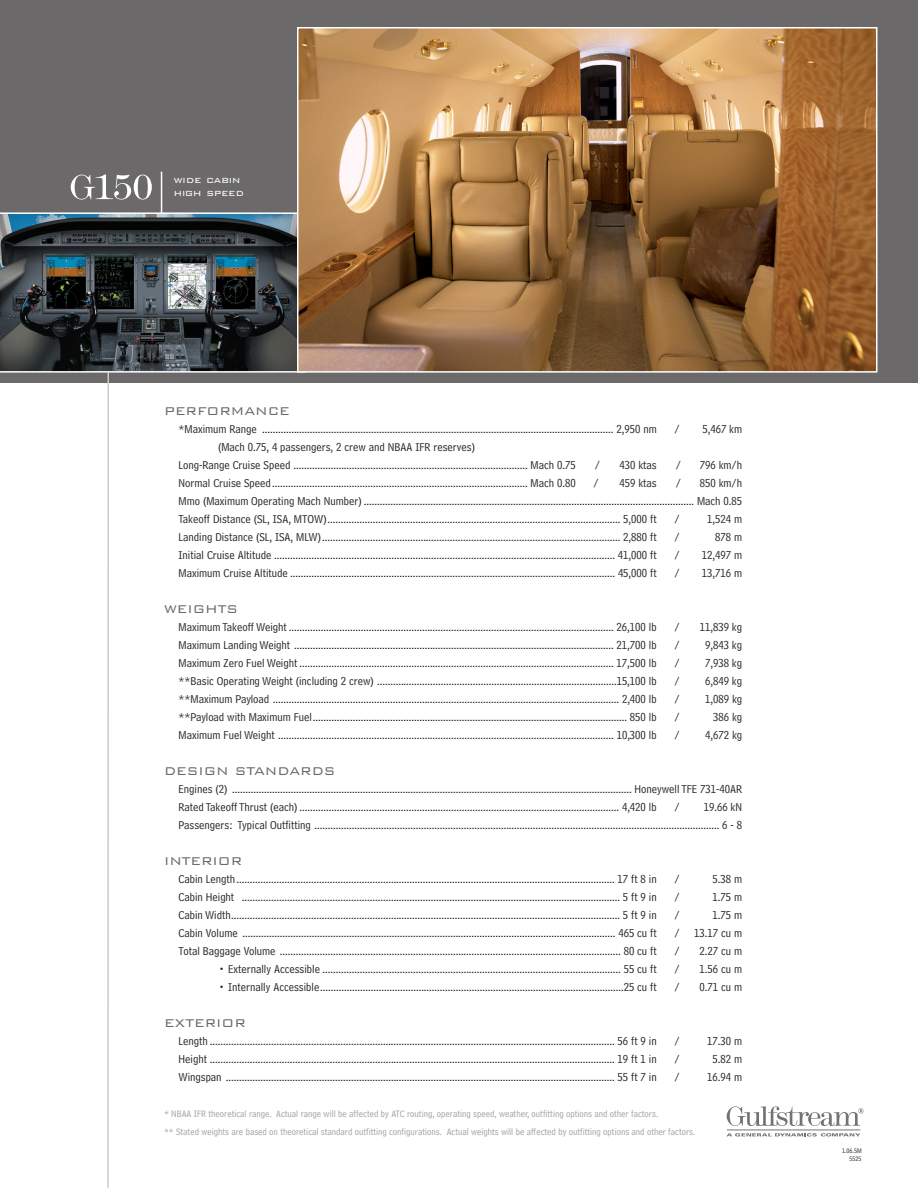
<style>
.page{position:relative;width:918px;height:1188px;background:#fff}
.page>*{position:absolute;margin:0;border:0;box-sizing:border-box;transform-origin:0 0}
.t1{font:300 15px "Bank Gothic BT";color:#6b6969}
.t2{font:12px/18px "Bell Centennial Address";color:#231f20}
.t3{font:300 12px/13.5px "Bank Gothic BT";color:#fff}
.t4{font:9.75px/18px "Bell Centennial Address";color:#9f9e9d}
.t5{font:6.75px/7.5px "Bell Centennial Address";color:#231f20;text-align:right}
</style>
<div class="page">
<div style="left:0;top:0;width:918px;height:382px;background:#6b6969"></div>
<hr style="left:727px;top:1130px;width:133px;height:1px;background:#727471">
<svg style="left:727px;top:1133px;width:133px;height:3px"></svg>
<svg style="left:727px;top:1106px;width:137px;height:20px"></svg>
<hr style="left:107px;top:354px;width:2px;height:834px;background:#cbcbcc">
<svg style="left:0;top:212px;width:297px;height:161px;background:#394145"></svg>
<svg style="left:71px;top:175px;width:81px;height:25px"></svg>
<img style="left:300px;top:30px;width:574px;height:340px">
<div style="left:297px;top:27px;width:580px;height:346px;border:2px solid #fff"></div>
<hr style="left:161px;top:172px;width:1px;height:41px;background:#fff">
<p class="t3" style="left:174px;top:172px;width:72px">wide cabin high speed</p>
<p class="t1" style="left:164px;top:401px;width:127px">PERFORMANCE</p>
<p class="t2" style="left:179px;top:421px;width:480px">*Maximum Range .................................................................................................................................... 2,950 nm</p>
<p class="t2" style="left:674px;top:421px;width:7px">/</p>
<p class="t2" style="left:702px;top:421px;width:41px">5,467 km</p>
<p class="t2" style="left:179px;top:439px;width:399px;text-indent:39px">(Mach 0.75, 4 passengers, 2 crew and NBAA IFR reserves)<br>Long-Range Cruise Speed ........................................................................................ Mach 0.75</p>
<p class="t2" style="left:595px;top:457px;width:7px">/</p>
<p class="t2" style="left:619px;top:457px;width:39px">430 ktas</p>
<p class="t2" style="left:676px;top:457px;width:7px">/</p>
<p class="t2" style="left:700px;top:457px;width:44px">796 km/h</p>
<p class="t2" style="left:179px;top:475px;width:565px;text-align:justify;text-indent:521px">850 km/h Mmo (Maximum Operating Mach Number) ............................................................................................................................ Mach 0.85<br>Takeoff Distance (SL, ISA, MTOW).............................................................................................................. 5,000 ft</p>
<p class="t2" style="left:179px;top:475px;width:399px">Normal Cruise Speed................................................................................................ Mach 0.80</p>
<p class="t2" style="left:593px;top:475px;width:7px">/</p>
<p class="t2" style="left:619px;top:475px;width:39px">459 ktas</p>
<p class="t2" style="left:676px;top:475px;width:7px">/</p>
<p class="t2" style="left:674px;top:511px;width:7px">/</p>
<p class="t2" style="left:707px;top:511px;width:36px">1,524 m</p>
<p class="t2" style="left:179px;top:529px;width:480px">Landing Distance (SL, ISA, MLW)................................................................................................................ 2,880 ft</p>
<p class="t2" style="left:674px;top:529px;width:7px">/</p>
<p class="t2" style="left:715px;top:529px;width:28px">878 m</p>
<p class="t2" style="left:179px;top:547px;width:480px">Initial Cruise Altitude ................................................................................................................................ 41,000 ft</p>
<p class="t2" style="left:674px;top:547px;width:7px">/</p>
<p class="t2" style="left:702px;top:547px;width:42px">12,497 m</p>
<p class="t2" style="left:179px;top:565px;width:480px">Maximum Cruise Altitude .......................................................................................................................... 45,000 ft</p>
<p class="t2" style="left:674px;top:565px;width:7px">/</p>
<p class="t2" style="left:702px;top:565px;width:42px">13,716 m</p>
<p class="t1" style="left:164px;top:599px;width:76px">WEIGHTS</p>
<p class="t2" style="left:179px;top:619px;width:480px">Maximum Takeoff Weight .......................................................................................................................... 26,100 lb</p>
<p class="t2" style="left:674px;top:619px;width:7px">/</p>
<p class="t2" style="left:700px;top:619px;width:44px">11,839 kg</p>
<p class="t2" style="left:179px;top:637px;width:480px">Maximum Landing Weight ........................................................................................................................ 21,700 lb</p>
<p class="t2" style="left:674px;top:637px;width:7px">/</p>
<p class="t2" style="left:705px;top:637px;width:39px">9,843 kg</p>
<p class="t2" style="left:179px;top:655px;width:480px">Maximum Zero Fuel Weight ...................................................................................................................... 17,500 lb</p>
<p class="t2" style="left:674px;top:655px;width:7px">/</p>
<p class="t2" style="left:705px;top:655px;width:39px">7,938 kg</p>
<p class="t2" style="left:179px;top:673px;width:480px">**Basic Operating Weight (including 2 crew) ..........................................................................................15,100 lb</p>
<p class="t2" style="left:674px;top:673px;width:7px">/</p>
<p class="t2" style="left:705px;top:673px;width:39px">6,849 kg</p>
<p class="t2" style="left:179px;top:691px;width:480px">**Maximum Payload .................................................................................................................................. 2,400 lb</p>
<p class="t2" style="left:674px;top:691px;width:7px">/</p>
<p class="t2" style="left:705px;top:691px;width:39px">1,089 kg</p>
<p class="t2" style="left:179px;top:709px;width:480px">**Payload with Maximum Fuel...................................................................................................................... 850 lb</p>
<p class="t2" style="left:674px;top:709px;width:7px">/</p>
<p class="t2" style="left:713px;top:709px;width:31px">386 kg</p>
<p class="t2" style="left:179px;top:727px;width:480px">Maximum Fuel Weight .............................................................................................................................. 10,300 lb</p>
<p class="t2" style="left:674px;top:727px;width:7px">/</p>
<p class="t2" style="left:705px;top:727px;width:39px">4,672 kg</p>
<p class="t1" style="left:164px;top:761px;width:173px">DESIGN STANDARDS</p>
<p class="t2" style="left:179px;top:781px;width:565px">Engines (2) ...................................................................................................................................................... Honeywell TFE 731-40AR<br>Rated Takeoff Thrust (each) ........................................................................................................................ 4,420 lb</p>
<p class="t2" style="left:179px;top:799px;width:565px;text-align:right">19.66 kN<br>Passengers: Typical Outfitting ........................................................................................................................................................ 6 - 8</p>
<p class="t1" style="left:164px;top:851px;width:80px">INTERIOR</p>
<p class="t2" style="left:179px;top:871px;width:480px">Cabin Length .............................................................................................................................................. 17 ft 8 in</p>
<p class="t2" style="left:674px;top:871px;width:7px">/</p>
<p class="t2" style="left:713px;top:871px;width:31px">5.38 m</p>
<p class="t2" style="left:179px;top:889px;width:480px">Cabin Height .............................................................................................................................................. 5 ft 9 in</p>
<p class="t2" style="left:674px;top:889px;width:7px">/</p>
<p class="t2" style="left:713px;top:889px;width:31px">1.75 m</p>
<p class="t2" style="left:179px;top:907px;width:480px">Cabin Width.................................................................................................................................................. 5 ft 9 in</p>
<p class="t2" style="left:674px;top:907px;width:7px">/</p>
<p class="t2" style="left:713px;top:907px;width:31px">1.75 m</p>
<p class="t2" style="left:179px;top:925px;width:480px">Cabin Volume ............................................................................................................................................ 465 cu ft</p>
<p class="t2" style="left:674px;top:925px;width:69px">/ 13.17 cu m</p>
<p class="t2" style="left:179px;top:943px;width:480px">Total Baggage Volume ................................................................................................................................ 80 cu ft</p>
<p class="t2" style="left:674px;top:943px;width:7px">/</p>
<p class="t2" style="left:700px;top:943px;width:44px">2.27 cu m</p>
<p class="t2" style="left:218px;top:961px;width:440px">• Externally Accessible ................................................................................................................ 55 cu ft</p>
<p class="t2" style="left:674px;top:961px;width:7px">/</p>
<p class="t2" style="left:700px;top:961px;width:44px">1.56 cu m</p>
<p class="t2" style="left:218px;top:979px;width:440px">• Internally Accessible..................................................................................................................25 cu ft</p>
<p class="t2" style="left:674px;top:979px;width:7px">/</p>
<p class="t2" style="left:700px;top:979px;width:44px">0.71 cu m</p>
<p class="t1" style="left:164px;top:1013px;width:83px">EXTERIOR</p>
<p class="t2" style="left:179px;top:1033px;width:480px">Length ........................................................................................................................................................ 56 ft 9 in</p>
<p class="t2" style="left:674px;top:1033px;width:7px">/</p>
<p class="t2" style="left:707px;top:1033px;width:36px">17.30 m</p>
<p class="t2" style="left:179px;top:1051px;width:480px">Height ........................................................................................................................................................ 19 ft 1 in</p>
<p class="t2" style="left:674px;top:1051px;width:7px">/</p>
<p class="t2" style="left:713px;top:1051px;width:31px">5.82 m</p>
<p class="t2" style="left:179px;top:1069px;width:480px">Wingspan .................................................................................................................................................. 55 ft 7 in</p>
<p class="t2" style="left:674px;top:1069px;width:7px">/</p>
<p class="t2" style="left:707px;top:1069px;width:36px">16.94 m</p>
<p class="t4" style="left:164px;top:1106px;width:533px">* NBAA IFR theoretical range. Actual range will be affected by ATC routing, operating speed, weather, outfitting options and other factors.<br>** Stated weights are based on theoretical standard outfitting configurations. Actual weights will be affected by outfitting options and other factors.</p>
<p class="t2" style="left:674px;top:799px;width:7px">/</p>
<p class="t5" style="left:842px;top:1148px;width:21px">1.06.5M<br>5525</p>
</div>
